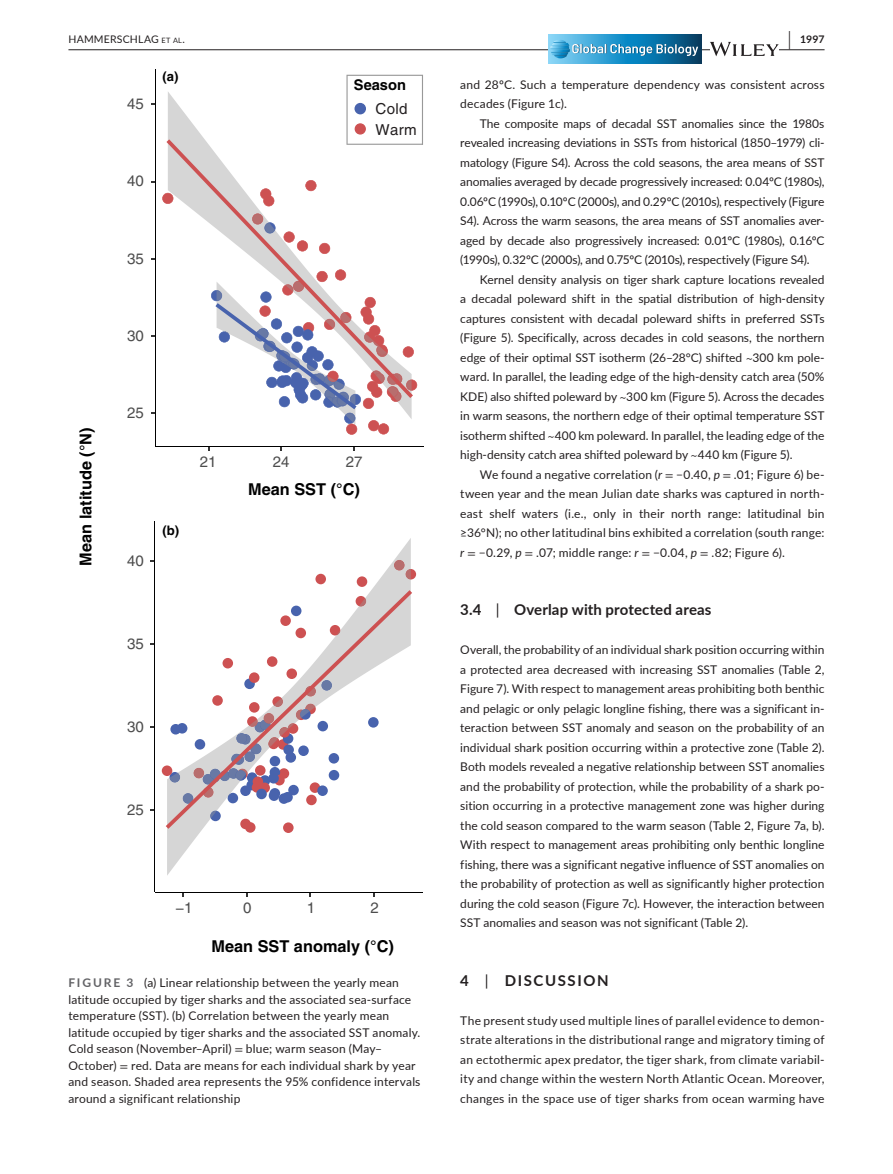
<style>
.page{position:relative;width:893px;height:1174px;background:#fff}
.page>*{position:absolute;margin:0;border:0;box-sizing:border-box;transform-origin:0 0}
.t1{font:700 16.35px "Helvetica";color:#000}
.t2{font:700 15px "Lato";letter-spacing:.01em;color:#231f20}
.t3{font:15px "Helvetica";color:#4d4d4d}
.t4{font:700 15px "Lato";letter-spacing:.11em;color:#231f20}
.t5{font:15px/21.6px "Helvetica";letter-spacing:.025em;color:#231f20}
.t6{font:700 14.7px "Helvetica";color:#000}
.t7{font:700 13.05px "Helvetica";color:#000}
.t8{font:12px/19.5px "Lato";letter-spacing:.015em;color:#231f20;text-align:justify}
.t9{font:10.5px "Lato";letter-spacing:.015em;color:#231f20}
.t10{font:700 10.5px "Lato";color:#231f20}
.s1{font-size:7.35px}
.s2{font-size:19.5px}
.s3{font-family:"STIX"}
.s4{font-style:italic}
.s5{font-weight:700;color:#636366}
.s6{font-weight:400}
</style>
<div class="page">
<hr style="left:68px;top:49px;width:756px;height:1px;background:#231f20">
<svg style="left:548px;top:34px;width:153px;height:30px;background:#2b8dbd"></svg>
<svg style="left:550px;top:40px;width:149px;height:18px;background:#4999c2"></svg>
<svg style="left:710px;top:42px;width:69px;height:14px"></svg>
<svg style="left:162px;top:193px;width:4px;height:11px"></svg>
<svg style="left:168px;top:92px;width:36px;height:47px;fill:#dbdbdb"></svg>
<svg style="left:278px;top:349px;width:139px;height:86px"></svg>
<svg style="left:166px;top:139px;width:247px;height:259px"></svg>
<div style="left:406px;top:569px;width:10px;height:10px;background:#cd5152;border-radius:50%"></div>
<div style="left:162px;top:765px;width:10px;height:11px;background:#cd5152;border-radius:50%"></div>
<svg style="left:167px;top:538px;width:244px;height:337px"></svg>
<svg style="left:406px;top:569px;width:5px;height:10px"></svg>
<div style="left:394px;top:560px;width:11px;height:10px;background:#b86e6e;border-radius:50%"></div>
<svg style="left:166px;top:590px;width:246px;height:238px"></svg>
<hr style="left:156px;top:445px;width:268px;height:1px;background:#000">
<hr style="left:155px;top:69px;width:1px;height:377px;background:#000">
<hr style="left:156px;top:891px;width:267px;height:1px;background:#000">
<hr style="left:154px;top:521px;width:1px;height:371px;background:#000">
<svg style="left:346px;top:75px;width:77px;height:70px"></svg>
<p class="t9" style="left:68px;top:31px;width:118px">HAMMERSCHLAG <span class="s1">et al</span>.</p>
<p class="t10" style="left:789px;top:31px;width:37px"><span class="s2">|</span> 1997</p>
<p class="t8" style="left:460px;top:74px;width:366px">and 28ºC. Such a temperature dependency was consistent across decades (Figure 1c).</p>
<p class="t8" style="left:460px;top:113px;width:366px;text-indent:20px">The composite maps of decadal SST anomalies since the 1980s revealed increasing deviations in SSTs from historical (1850–1979) cli&shy;matology (Figure S4). Across the cold seasons, the area means of SST anomalies averaged by decade progressively increased: 0.04ºC (1980s), 0.06ºC (1990s), 0.10ºC (2000s), and 0.29ºC (2010s), respectively (Figure S4). Across the warm seasons, the area means of SST anomalies aver&shy;aged by decade also progressively increased: 0.01ºC (1980s), 0.16ºC (1990s), 0.32ºC (2000s), and 0.75ºC (2010s), respectively (Figure S4).</p>
<p class="t8" style="left:460px;top:269px;width:366px;text-indent:20px">Kernel density analysis on tiger shark capture locations revealed a decadal poleward shift in the spatial distribution of high-density captures consistent with decadal poleward shifts in preferred SSTs (Figure 5). Specifically, across decades in cold seasons, the northern edge of their optimal SST isotherm (26–28°C) shifted <span class="s3">~</span>300 km pole&shy;ward. In parallel, the leading edge of the high-density catch area (50% KDE) also shifted poleward by <span class="s3">~</span>300 km (Figure 5). Across the decades in warm seasons, the northern edge of their optimal temperature SST isotherm shifted <span class="s3">~</span>400 km poleward. In parallel, the leading edge of the high-density catch area shifted poleward by <span class="s3">~</span>440 km (Figure 5).</p>
<p class="t8" style="left:460px;top:464px;width:366px;text-indent:20px">We found a negative correlation (<span class="s4">r</span> <span class="s3">=</span> −0.40, <span class="s4">p</span> <span class="s3">=</span> .01; Figure 6) be&shy;tween year and the mean Julian date sharks was captured in north&shy;east shelf waters (i.e., only in their north range: latitudinal bin ≥36°N); no other latitudinal bins exhibited a correlation (south range: <span class="s4">r</span> <span class="s3">=</span> −0.29, <span class="s4">p</span> <span class="s3">=</span> .07; middle range: <span class="s4">r</span> <span class="s3">=</span> −0.04, <span class="s4">p</span> <span class="s3">=</span> .82; Figure 6).</p>
<p class="t7" style="left:163px;top:69px;width:18px">(a)</p>
<p class="t6" style="left:354px;top:76px;width:54px">Season</p>
<p class="t3" style="left:127px;top:95px;width:18px">45</p>
<p class="t5" style="left:376px;top:98px;width:43px">Cold<br>Warm</p>
<p class="t3" style="left:127px;top:172px;width:18px">40</p>
<p class="t3" style="left:127px;top:249px;width:18px">35</p>
<p class="t3" style="left:127px;top:327px;width:18px">30</p>
<p class="t3" style="left:127px;top:404px;width:18px">25</p>
<h1 class="t1" style="left:76px;top:566px;width:140px;rotate:-90deg">Mean latitude (°N)</h1>
<p class="t3" style="left:200px;top:453px;width:18px">21</p>
<p class="t3" style="left:273px;top:453px;width:18px">24</p>
<p class="t3" style="left:346px;top:453px;width:18px">27</p>
<h1 class="t1" style="left:248px;top:479px;width:113px">Mean SST (°C)</h1>
<p class="t7" style="left:163px;top:522px;width:18px">(b)</p>
<p class="t3" style="left:127px;top:552px;width:18px">40</p>
<p class="t3" style="left:127px;top:635px;width:18px">35</p>
<p class="t3" style="left:127px;top:718px;width:18px">30</p>
<p class="t3" style="left:127px;top:801px;width:18px">25</p>
<p class="t3" style="left:175px;top:899px;width:19px">−1</p>
<p class="t3" style="left:243px;top:899px;width:10px">0</p>
<p class="t3" style="left:307px;top:899px;width:10px">1</p>
<p class="t3" style="left:370px;top:899px;width:10px">2</p>
<h1 class="t1" style="left:211px;top:935px;width:184px">Mean SST anomaly (°C)</h1>
<p class="t8" style="left:68px;top:974px;width:353px;line-height:16.5px;text-align:left"><span class="s5">FIGURE 3</span> (a) Linear relationship between the yearly mean latitude occupied by tiger sharks and the associated sea-surface temperature (SST). (b) Correlation between the yearly mean latitude occupied by tiger sharks and the associated SST anomaly.<br>Cold season (November–April) <span class="s3">=</span> blue; warm season (May– October) <span class="s3">=</span> red. Data are means for each individual shark by year and season. Shaded area represents the 95% confidence intervals around a significant relationship</p>
<p class="t2" style="left:460px;top:599px;width:253px">3.4 <span class="s6">|</span> Overlap with protected areas</p>
<p class="t8" style="left:460px;top:639px;width:366px">Overall, the probability of an individual shark position occurring within a protected area decreased with increasing SST anomalies (Table 2, Figure 7). With respect to management areas prohibiting both benthic and pelagic or only pelagic longline fishing, there was a significant in&shy;teraction between SST anomaly and season on the probability of an individual shark position occurring within a protective zone (Table 2).<br>Both models revealed a negative relationship between SST anomalies and the probability of protection, while the probability of a shark po&shy;sition occurring in a protective management zone was higher during the cold season compared to the warm season (Table 2, Figure 7a, b).<br>With respect to management areas prohibiting only benthic longline fishing, there was a significant negative influence of SST anomalies on the probability of protection as well as significantly higher protection during the cold season (Figure 7c). However, the interaction between SST anomalies and season was not significant (Table 2).</p>
<p class="t4" style="left:460px;top:969px;width:150px">4 <span class="s6">|</span> DISCUSSION</p>
<p class="t8" style="left:460px;top:1010px;width:366px">The present study used multiple lines of parallel evidence to demon&shy;strate alterations in the distributional range and migratory timing of an ectothermic apex predator, the tiger shark, from climate variabil&shy;ity and change within the western North Atlantic Ocean. Moreover, changes in the space use of tiger sharks from ocean warming have</p>
</div>
